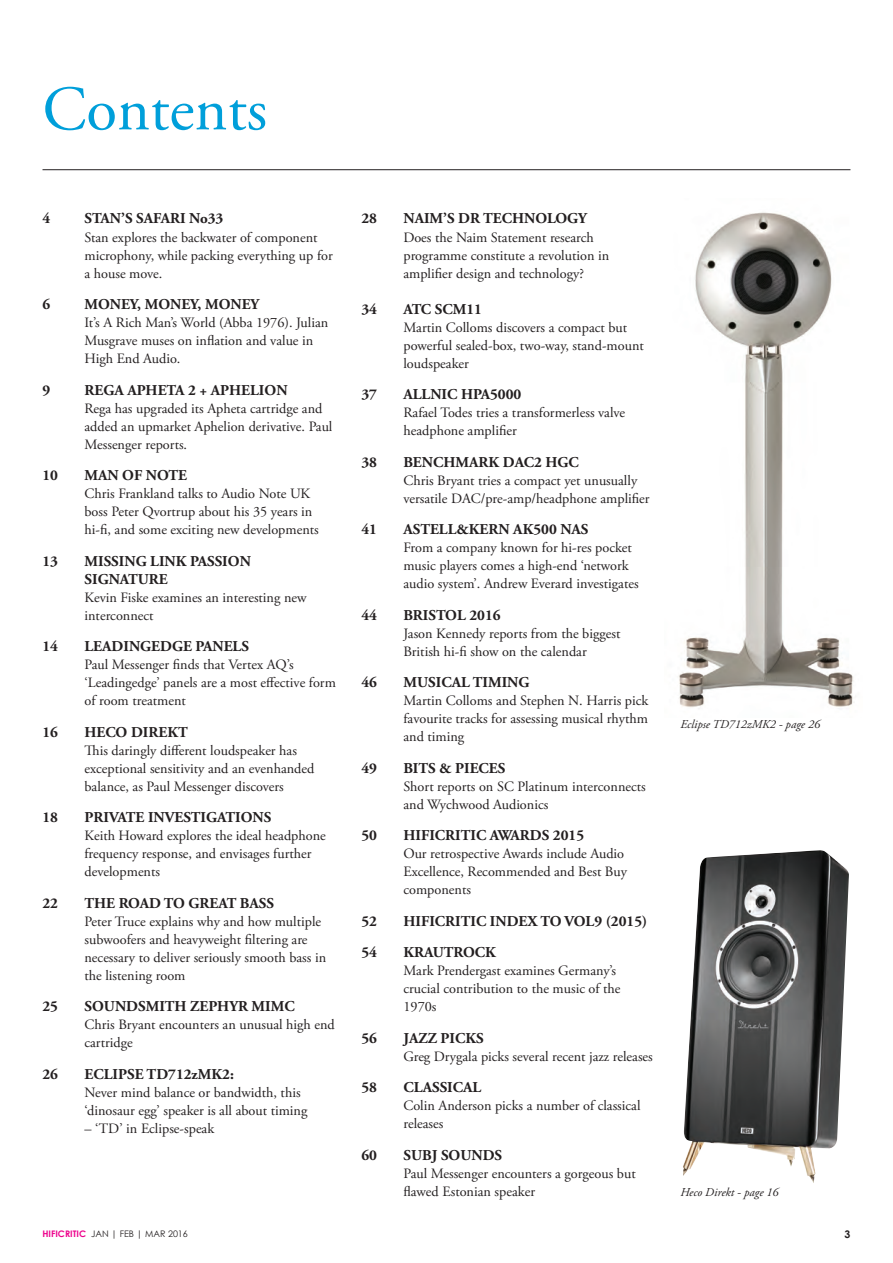
<style>
.page{position:relative;width:893px;height:1263px;background:#fff}
.page>*{position:absolute;margin:0;border:0;box-sizing:border-box;transform-origin:0 0}
.t1{font:63px "Adobe Garamond Pro";color:#009fda}
.t2{font:700 15px/18px "Adobe Garamond Pro";color:#231f20}
.t3{font:14.25px/18px "Adobe Garamond Pro";color:#231f20}
.t4{font:italic 12px "Adobe Garamond Pro";color:#231f20}
.t5{font:700 10.5px "Century Gothic";color:#231f20}
.t6{font:9px "Century Gothic";color:#231f20}
.s1{font-weight:700;color:#ed028c}
</style>
<div class="page">
<hr style="left:43px;top:169px;width:807px;height:1px;background:#231f20">
<img style="left:683px;top:850px;width:166px;height:333px">
<img style="left:678px;top:212px;width:178px;height:496px">
<p class="t1" style="left:43px;top:72px;width:226px">Contents</p>
<p class="t2" style="left:43px;top:210px;width:9px">4</p>
<p class="t2" style="left:85px;top:210px;width:140px">STAN’S SAFARI No33</p>
<p class="t3" style="left:85px;top:228px;width:250px">Stan explores the backwater of component microphony, while packing everything up for a house move.</p>
<p class="t2" style="left:43px;top:295px;width:9px">6</p>
<p class="t2" style="left:85px;top:295px;width:176px">MONEY, MONEY, MONEY</p>
<p class="t3" style="left:85px;top:314px;width:245px">It’s A Rich Man’s World (Abba 1976). Julian<br>Musgrave muses on inflation and value in<br>High End Audio.</p>
<p class="t2" style="left:43px;top:381px;width:9px">9</p>
<p class="t2" style="left:85px;top:381px;width:205px">REGA APHETA 2 + APHELION</p>
<p class="t3" style="left:85px;top:399px;width:249px">Rega has upgraded its Apheta cartridge and added an upmarket Aphelion derivative. Paul<br>Messenger reports.</p>
<p class="t2" style="left:43px;top:466px;width:17px">10</p>
<p class="t2" style="left:85px;top:466px;width:104px">MAN OF NOTE</p>
<p class="t3" style="left:85px;top:485px;width:236px">Chris Frankland talks to Audio Note UK boss Peter Qvortrup about his 35 years in hi-fi, and some exciting new developments</p>
<p class="t2" style="left:43px;top:552px;width:17px">13</p>
<p class="t2" style="left:85px;top:552px;width:168px">MISSING LINK PASSION<br>SIGNATURE</p>
<p class="t3" style="left:85px;top:588px;width:224px">Kevin Fiske examines an interesting new interconnect</p>
<p class="t2" style="left:43px;top:637px;width:17px">14</p>
<p class="t2" style="left:85px;top:637px;width:166px">LEADINGEDGE PANELS</p>
<p class="t3" style="left:85px;top:656px;width:253px">Paul Messenger finds that Vertex AQ’s ‘Leadingedge’ panels are a most effective form of room treatment</p>
<p class="t2" style="left:43px;top:723px;width:17px">16</p>
<p class="t2" style="left:85px;top:723px;width:105px">HECO DIREKT</p>
<p class="t3" style="left:85px;top:741px;width:231px">This daringly different loudspeaker has exceptional sensitivity and an evenhanded balance, as Paul Messenger discovers</p>
<p class="t2" style="left:43px;top:808px;width:17px">18</p>
<p class="t2" style="left:85px;top:808px;width:188px">PRIVATE INVESTIGATIONS</p>
<p class="t3" style="left:85px;top:827px;width:243px">Keith Howard explores the ideal headphone frequency response, and envisages further developments</p>
<p class="t2" style="left:43px;top:894px;width:17px">22</p>
<p class="t2" style="left:85px;top:894px;width:191px">THE ROAD TO GREAT BASS</p>
<p class="t3" style="left:85px;top:912px;width:243px">Peter Truce explains why and how multiple subwoofers and heavyweight filtering are necessary to deliver seriously smooth bass in the listening room</p>
<p class="t2" style="left:43px;top:997px;width:17px">25</p>
<p class="t2" style="left:85px;top:997px;width:212px">SOUNDSMITH ZEPHYR MIMC</p>
<p class="t3" style="left:85px;top:1016px;width:252px">Chris Bryant encounters an unusual high end cartridge</p>
<p class="t2" style="left:43px;top:1065px;width:17px">26</p>
<p class="t2" style="left:85px;top:1065px;width:151px">ECLIPSE TD712zMK2:</p>
<p class="t3" style="left:85px;top:1083px;width:224px">Never mind balance or bandwidth, this ‘dinosaur egg’ speaker is all about timing</p>
<p class="t3" style="left:85px;top:1119px;width:131px">– ‘TD’ in Eclipse-speak</p>
<p class="t2" style="left:361px;top:210px;width:17px">28</p>
<p class="t2" style="left:403px;top:210px;width:185px">NAIM’S DR TECHNOLOGY</p>
<p class="t3" style="left:403px;top:228px;width:207px">Does the Naim Statement research programme constitute a revolution in amplifier design and technology?</p>
<p class="t2" style="left:361px;top:300px;width:17px">34</p>
<p class="t2" style="left:403px;top:300px;width:80px">ATC SCM11</p>
<p class="t3" style="left:403px;top:318px;width:242px">Martin Colloms discovers a compact but powerful sealed-box, two-way, stand-mount loudspeaker</p>
<p class="t2" style="left:361px;top:385px;width:17px">37</p>
<p class="t2" style="left:403px;top:385px;width:119px">ALLNIC HPA5000</p>
<p class="t3" style="left:403px;top:404px;width:223px">Rafael Todes tries a transformerless valve headphone amplifier</p>
<p class="t2" style="left:361px;top:453px;width:17px">38</p>
<p class="t2" style="left:403px;top:453px;width:177px">BENCHMARK DAC2 HGC</p>
<p class="t3" style="left:403px;top:471px;width:248px">Chris Bryant tries a compact yet unusually versatile DAC/pre-amp/headphone amplifier</p>
<p class="t2" style="left:361px;top:520px;width:17px">41</p>
<p class="t2" style="left:403px;top:520px;width:187px">ASTELL&amp;KERN AK500 NAS</p>
<p class="t3" style="left:403px;top:539px;width:237px">From a company known for hi-res pocket music players comes a high-end ‘network audio system’. Andrew Everard investigates</p>
<p class="t2" style="left:361px;top:606px;width:17px">44</p>
<p class="t2" style="left:403px;top:606px;width:99px">BRISTOL 2016</p>
<p class="t3" style="left:403px;top:624px;width:218px">Jason Kennedy reports from the biggest<br>British hi-fi show on the calendar</p>
<p class="t2" style="left:361px;top:673px;width:17px">46</p>
<p class="t2" style="left:403px;top:673px;width:128px">MUSICAL TIMING</p>
<p class="t3" style="left:403px;top:692px;width:246px;text-align:justify">Martin Colloms and Stephen N. Harris pick favourite tracks for assessing musical rhythm and timing</p>
<p class="t2" style="left:361px;top:759px;width:17px">49</p>
<p class="t2" style="left:403px;top:759px;width:103px">BITS &amp; PIECES</p>
<p class="t3" style="left:403px;top:777px;width:244px">Short reports on SC Platinum interconnects and Wychwood Audionics</p>
<p class="t2" style="left:361px;top:826px;width:17px">50</p>
<p class="t2" style="left:403px;top:826px;width:182px">HIFICRITIC AWARDS 2015</p>
<p class="t3" style="left:403px;top:845px;width:225px">Our retrospective Awards include Audio<br>Excellence, Recommended and Best Buy components</p>
<p class="t2" style="left:361px;top:912px;width:17px">52</p>
<p class="t2" style="left:403px;top:912px;width:245px">HIFICRITIC INDEX TO VOL9 (2015)</p>
<p class="t2" style="left:361px;top:943px;width:17px">54</p>
<p class="t2" style="left:403px;top:943px;width:94px">KRAUTROCK</p>
<p class="t3" style="left:403px;top:962px;width:219px">Mark Prendergast examines Germany’s crucial contribution to the music of the<br>1970s</p>
<p class="t2" style="left:361px;top:1029px;width:17px">56</p>
<p class="t2" style="left:403px;top:1029px;width:82px">JAZZ PICKS</p>
<p class="t3" style="left:403px;top:1047px;width:251px">Greg Drygala picks several recent jazz releases</p>
<p class="t2" style="left:361px;top:1078px;width:17px">58</p>
<p class="t2" style="left:403px;top:1078px;width:79px">CLASSICAL</p>
<p class="t3" style="left:403px;top:1097px;width:239px">Colin Anderson picks a number of classical releases</p>
<p class="t2" style="left:361px;top:1146px;width:17px">60</p>
<p class="t2" style="left:403px;top:1146px;width:100px">SUBJ SOUNDS</p>
<p class="t3" style="left:403px;top:1164px;width:234px">Paul Messenger encounters a gorgeous but flawed Estonian speaker</p>
<p class="t4" style="left:680px;top:717px;width:141px">Eclipse TD712zMK2 - page 26</p>
<p class="t4" style="left:680px;top:1185px;width:100px">Heco Direkt - page 16</p>
<p class="t6" style="left:43px;top:1228px;width:147px"><span class="s1">HIFICRITIC</span> JAN | FEB | MAR 2016</p>
<p class="t5" style="left:845px;top:1228px;width:7px">3</p>
</div>
